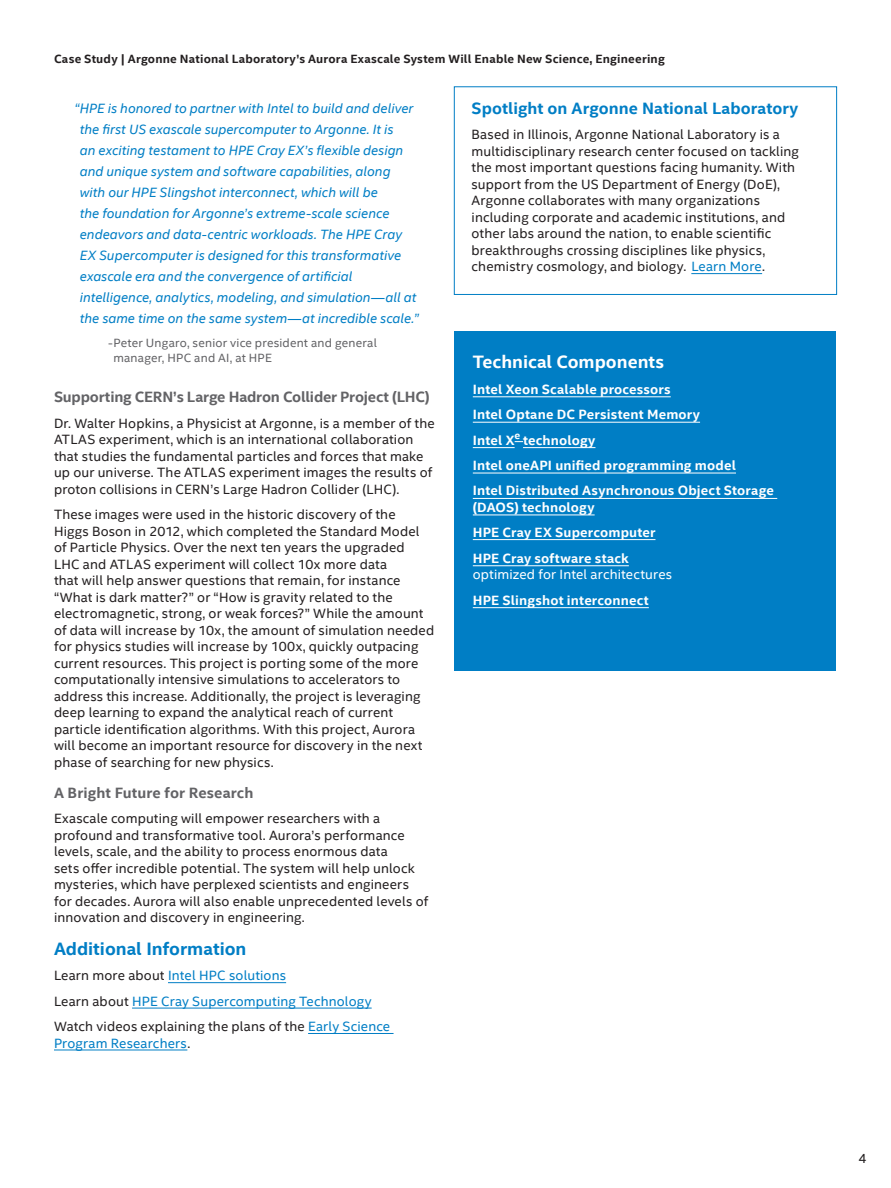
<style>
.page{position:relative;width:891px;height:1188px;background:#fff}
.page>*{position:absolute;margin:0;border:0;box-sizing:border-box;transform-origin:0 0}
.CopyHeaderBlue{font:700 18px "Intel Clear";color:#007ec5}
.CopyHeaderBlue-2{font:700 18px "Intel Clear";color:#fff}
.Box_Header{font:700 16.5px "Intel Clear";color:#007ec5}
.CopyHeader2{font:700 15px "Intel Clear";letter-spacing:-.005em;color:#636366}
.MainCopy___Caption{font:13.5px/16.5px "Intel Clear";letter-spacing:.01em;color:#231f20}
.pull_quote{font:italic 13.5px/21px "Intel Clear";color:#007ec5}
.MainCopy___Caption-2{font:700 13.5px/16.5px "Intel Clear";letter-spacing:.01em;color:#fff}
.MainCopy___Caption-3{font:13.5px "Intel Clear";letter-spacing:.01em;color:#007ec5}
.MainCopy___Caption-4{font:13.5px/16.5px "Intel Clear";letter-spacing:.01em;color:#fff}
.CopyHeaderBlue-3{font:700 13.5px "Intel Clear";letter-spacing:.01em;color:#fff}
.t1{font:700 12px "Intel Clear";letter-spacing:.015em;color:#231f20}
.quote_attribution{font:12px/15px "Intel Clear";letter-spacing:.02em;color:#636366}
.s1{color:#231f20}
.s2{color:#007ec5}
.s3{font-weight:700}
</style>
<div class="page">
<hr style="left:168px;top:982px;width:118px;height:1px;background:#007ec5">
<hr style="left:132px;top:1008px;width:240px;height:1px;background:#007ec5">
<hr style="left:308px;top:1033px;width:86px;height:1px;background:#007ec5">
<hr style="left:54px;top:1049px;width:133px;height:1px;background:#007ec5">
<div style="left:454px;top:86px;width:383px;height:209px;border:1px solid #007ec5"></div>
<hr style="left:691px;top:273px;width:71px;height:1px;background:#007ec5">
<div style="left:454px;top:332px;width:382px;height:339px;background:#007ec5"></div>
<hr style="left:473px;top:396px;width:198px;height:1px;background:#fff">
<hr style="left:473px;top:422px;width:227px;height:1px;background:#fff">
<hr style="left:473px;top:447px;width:42px;height:1px;background:#fff">
<hr style="left:523px;top:447px;width:72px;height:1px;background:#fff">
<hr style="left:473px;top:473px;width:263px;height:1px;background:#fff">
<hr style="left:473px;top:498px;width:304px;height:1px;background:#fff">
<hr style="left:473px;top:515px;width:122px;height:1px;background:#fff">
<hr style="left:473px;top:539px;width:183px;height:1px;background:#fff">
<hr style="left:473px;top:565px;width:156px;height:1px;background:#fff">
<hr style="left:473px;top:607px;width:176px;height:1px;background:#fff">
<p class="t1" style="left:54px;top:52px;width:612px">Case Study | Argonne National Laboratory’s Aurora Exascale System Will Enable New Science, Engineering</p>
<p class="pull_quote" style="left:80px;top:97px;width:341px;text-indent:-5px">“HPE is honored to partner with Intel to build and deliver the first US exascale supercomputer to Argonne. It is<br>an exciting testament to HPE Cray EX’s flexible design and unique system and software capabilities, along with our HPE Slingshot interconnect, which will be<br>the foundation for Argonne’s extreme-scale science endeavors and data-centric workloads. The HPE Cray EX Supercomputer is designed for this transformative exascale era and the convergence of artificial intelligence, analytics, modeling, and simulation—all at the same time on the same system—at incredible scale.”</p>
<p class="quote_attribution" style="left:113px;top:335px;width:265px;text-indent:-5px">-Peter Ungaro, senior vice president and general manager, HPC and AI, at HPE</p>
<p class="CopyHeader2" style="left:54px;top:388px;width:377px">Supporting CERN’s Large Hadron Collider Project (LHC)</p>
<p class="MainCopy___Caption" style="left:54px;top:415px;width:382px">Dr. Walter Hopkins, a Physicist at Argonne, is a member of the ATLAS experiment, which is an international collaboration that studies the fundamental particles and forces that make up our universe. The ATLAS experiment images the results of proton collisions in CERN’s Large Hadron Collider (LHC).</p>
<p class="MainCopy___Caption" style="left:54px;top:506px;width:382px">These images were used in the historic discovery of the<br>Higgs Boson in 2012, which completed the Standard Model of Particle Physics. Over the next ten years the upgraded<br>LHC and ATLAS experiment will collect 10x more data<br>that will help answer questions that remain, for instance “What is dark matter?” or “How is gravity related to the electromagnetic, strong, or weak forces?” While the amount of data will increase by 10x, the amount of simulation needed for physics studies will increase by 100x, quickly outpacing current resources. This project is porting some of the more computationally intensive simulations to accelerators to address this increase. Additionally, the project is leveraging deep learning to expand the analytical reach of current particle identification algorithms. With this project, Aurora will become an important resource for discovery in the next phase of searching for new physics.</p>
<p class="CopyHeader2" style="left:54px;top:783px;width:201px">A Bright Future for Research</p>
<p class="MainCopy___Caption" style="left:54px;top:810px;width:376px">Exascale computing will empower researchers with a profound and transformative tool. Aurora’s performance levels, scale, and the ability to process enormous data<br>sets offer incredible potential. The system will help unlock mysteries, which have perplexed scientists and engineers for decades. Aurora will also enable unprecedented levels of innovation and discovery in engineering.</p>
<p class="CopyHeaderBlue" style="left:54px;top:938px;width:194px">Additional Information</p>
<p class="MainCopy___Caption-3" style="left:54px;top:968px;width:234px"><span class="s1">Learn more about</span> Intel HPC solutions</p>
<p class="MainCopy___Caption-3" style="left:54px;top:993px;width:319px"><span class="s1">Learn about</span> HPE Cray Supercomputing Technology</p>
<p class="MainCopy___Caption" style="left:54px;top:1018px;width:338px">Watch videos explaining the plans of the <span class="s2">Early Science<br>Program Researchers</span>.</p>
<p class="Box_Header" style="left:472px;top:98px;width:328px">Spotlight on Argonne National Laboratory</p>
<p class="MainCopy___Caption" style="left:472px;top:127px;width:329px">Based in Illinois, Argonne National Laboratory is a multidisciplinary research center focused on tackling the most important questions facing humanity. With support from the US Department of Energy (DoE), Argonne collaborates with many organizations including corporate and academic institutions, and other labs around the nation, to enable scientific breakthroughs crossing disciplines like physics, chemistry cosmology, and biology. <span class="s2">Learn More</span>.</p>
<p class="CopyHeaderBlue-2" style="left:473px;top:351px;width:193px">Technical Components</p>
<p class="CopyHeaderBlue-3" style="left:473px;top:381px;width:199px">Intel Xeon Scalable processors</p>
<p class="MainCopy___Caption-2" style="left:473px;top:406px;width:229px">Intel Optane DC Persistent Memory</p>
<p class="MainCopy___Caption-2" style="left:473px;top:432px;width:124px">Intel X<sup>e</sup> technology</p>
<p class="MainCopy___Caption-2" style="left:473px;top:457px;width:265px">Intel oneAPI unified programming model</p>
<p class="MainCopy___Caption-2" style="left:473px;top:483px;width:303px">Intel Distributed Asynchronous Object Storage (DAOS) technology</p>
<p class="MainCopy___Caption-2" style="left:473px;top:525px;width:184px">HPE Cray EX Supercomputer</p>
<p class="MainCopy___Caption-4" style="left:473px;top:550px;width:201px"><span class="s3">HPE Cray software stack </span>optimized for Intel architectures</p>
<p class="MainCopy___Caption-2" style="left:473px;top:592px;width:178px">HPE Slingshot interconnect</p>
<p class="MainCopy___Caption" style="left:858px;top:1151px;width:10px">4</p>
</div>
